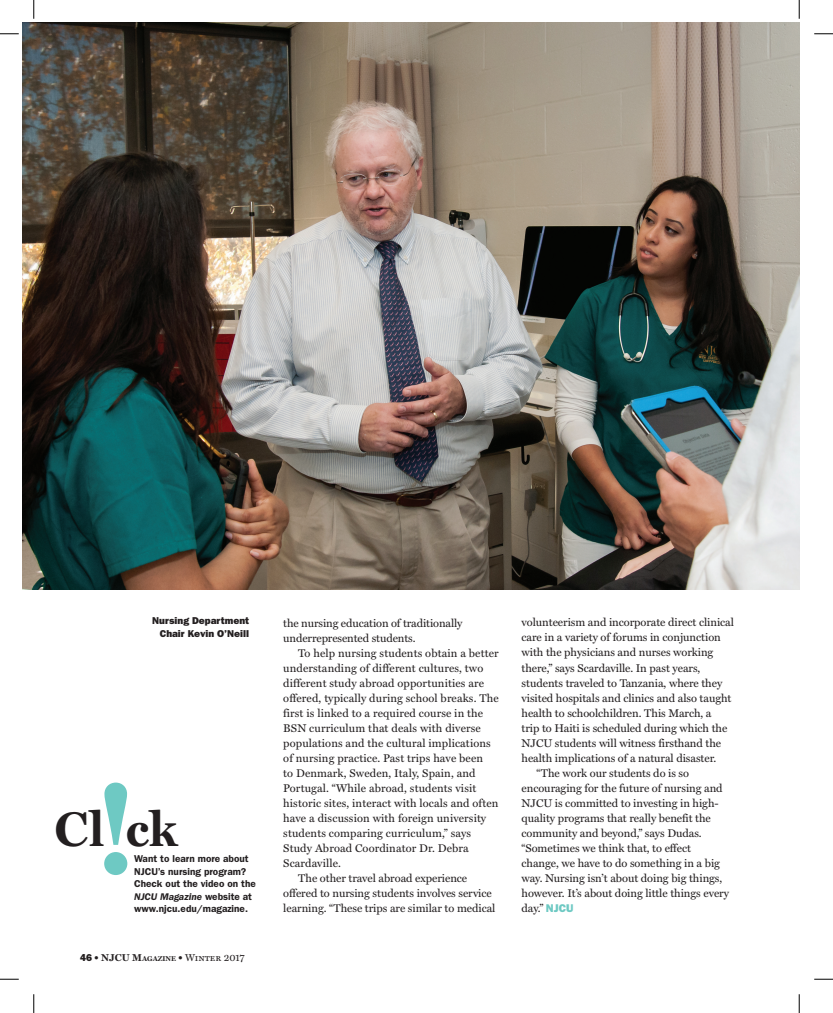
<style>
.page{position:relative;width:833px;height:1013px;background:#fff}
.page>*{position:absolute;margin:0;border:0;box-sizing:border-box;transform-origin:0 0}
.t1{font:700 48.75px "Miller Text";color:#231f20}
.t2{font:11.25px/15px "Miller Text";letter-spacing:-.005em;color:#231f20}
.t3{font:600 10px/12.5px "ITC Franklin Gothic Std";color:#231f20}
.t4{font:10px/12.5px "ITC Franklin Gothic Std Hvy";color:#231f20;text-align:right}
.t5{font:10px "Miller Text Roman SC";color:#231f20}
.s1{font-style:italic}
.s2{font-family:"ITC Franklin Gothic Std Hvy"}
.s3{font-family:"Miller Text";font-weight:700}
.s4{font-family:"Miller Text";font-weight:700;font-size:7px}
.s5{font-family:"ITC Franklin Gothic Std Hvy";color:#6ec9c3}
</style>
<div class="page">
<img style="left:23px;top:23px;width:776px;height:566px">
<svg style="left:104px;top:782px;width:23px;height:93px"></svg>
<svg style="left:0;top:33px;width:19px;height:2px"></svg>
<svg style="left:814px;top:33px;width:19px;height:2px"></svg>
<svg style="left:0;top:978px;width:19px;height:2px"></svg>
<svg style="left:814px;top:978px;width:19px;height:2px"></svg>
<svg style="left:33px;top:0;width:2px;height:19px"></svg>
<svg style="left:33px;top:994px;width:2px;height:19px"></svg>
<svg style="left:798px;top:0;width:2px;height:19px"></svg>
<svg style="left:798px;top:994px;width:2px;height:19px"></svg>
<p class="t4" style="left:152px;top:614px;width:99px">Nursing Department<br>Chair Kevin O’Neill</p>
<h1 class="t1" style="left:55px;top:800px;width:124px">Cl ck</h1>
<p class="t3" style="left:134px;top:852px;width:123px">Want to learn more about<br>NJCU’s nursing program?<br>Check out the video on the<br><span class="s1">NJCU Magazine</span> website at www.njcu.edu/magazine.</p>
<p class="t5" style="left:80px;top:951px;width:166px"><span class="s2">46</span> <span class="s3">• NJCU M</span><span class="s4">AGAZINE</span> <span class="s3">•</span> Winter 2017</p>
<p class="t2" style="left:283px;top:615px;width:181px">the nursing education of traditionally underrepresented students.</p>
<p class="t2" style="left:298px;top:645px;width:202px">To help nursing students obtain a better</p>
<p class="t2" style="left:283px;top:660px;width:201px">understanding of different cultures, two</p>
<p class="t2" style="left:283px;top:675px;width:202px">different study abroad opportunities are</p>
<p class="t2" style="left:283px;top:690px;width:217px">offered, typically during school breaks. The</p>
<p class="t2" style="left:283px;top:705px;width:201px">first is linked to a required course in the</p>
<p class="t2" style="left:283px;top:720px;width:199px">BSN curriculum that deals with diverse</p>
<p class="t2" style="left:283px;top:735px;width:209px">populations and the cultural implications</p>
<p class="t2" style="left:283px;top:750px;width:201px">of nursing practice. Past trips have been</p>
<p class="t2" style="left:283px;top:765px;width:194px">to Denmark, Sweden, Italy, Spain, and</p>
<p class="t2" style="left:283px;top:780px;width:195px">Portugal. “While abroad, students visit</p>
<p class="t2" style="left:283px;top:795px;width:217px">historic sites, interact with locals and often</p>
<p class="t2" style="left:283px;top:810px;width:204px">have a discussion with foreign university</p>
<p class="t2" style="left:283px;top:825px;width:189px">students comparing curriculum,” says</p>
<p class="t2" style="left:283px;top:840px;width:187px">Study Abroad Coordinator Dr. Debra</p>
<p class="t2" style="left:283px;top:855px;width:59px">Scardaville.</p>
<p class="t2" style="left:298px;top:870px;width:170px">The other travel abroad experience</p>
<p class="t2" style="left:283px;top:885px;width:210px">offered to nursing students involves service</p>
<p class="t2" style="left:283px;top:900px;width:214px">learning. “These trips are similar to medical</p>
<p class="t2" style="left:521px;top:615px;width:214px">volunteerism and incorporate direct clinical</p>
<p class="t2" style="left:521px;top:630px;width:201px">care in a variety of forums in conjunction</p>
<p class="t2" style="left:521px;top:645px;width:193px">with the physicians and nurses working</p>
<p class="t2" style="left:521px;top:660px;width:180px">there,” says Scardaville. In past years,</p>
<p class="t2" style="left:521px;top:675px;width:202px">students traveled to Tanzania, where they</p>
<p class="t2" style="left:521px;top:690px;width:211px">visited hospitals and clinics and also taught</p>
<p class="t2" style="left:521px;top:705px;width:191px">health to schoolchildren. This March, a</p>
<p class="t2" style="left:521px;top:720px;width:207px">trip to Haiti is scheduled during which the</p>
<p class="t2" style="left:521px;top:735px;width:201px">NJCU students will witness firsthand the</p>
<p class="t2" style="left:521px;top:750px;width:196px">health implications of a natural disaster.</p>
<p class="t2" style="left:536px;top:765px;width:154px">“The work our students do is so</p>
<p class="t2" style="left:521px;top:780px;width:203px">encouraging for the future of nursing and</p>
<p class="t2" style="left:521px;top:795px;width:199px">NJCU is committed to investing in high-</p>
<p class="t2" style="left:521px;top:810px;width:191px">quality programs that really benefit the</p>
<p class="t2" style="left:521px;top:825px;width:182px">community and beyond,” says Dudas.</p>
<p class="t2" style="left:521px;top:840px;width:171px">“Sometimes we think that, to effect</p>
<p class="t2" style="left:521px;top:855px;width:200px">change, we have to do something in a big</p>
<p class="t2" style="left:521px;top:870px;width:202px">way. Nursing isn’t about doing big things,</p>
<p class="t2" style="left:521px;top:885px;width:209px">however. It’s about doing little things every</p>
<p class="t2" style="left:521px;top:900px;width:53px">day.” <span class="s5">NJCU</span></p>
</div>
